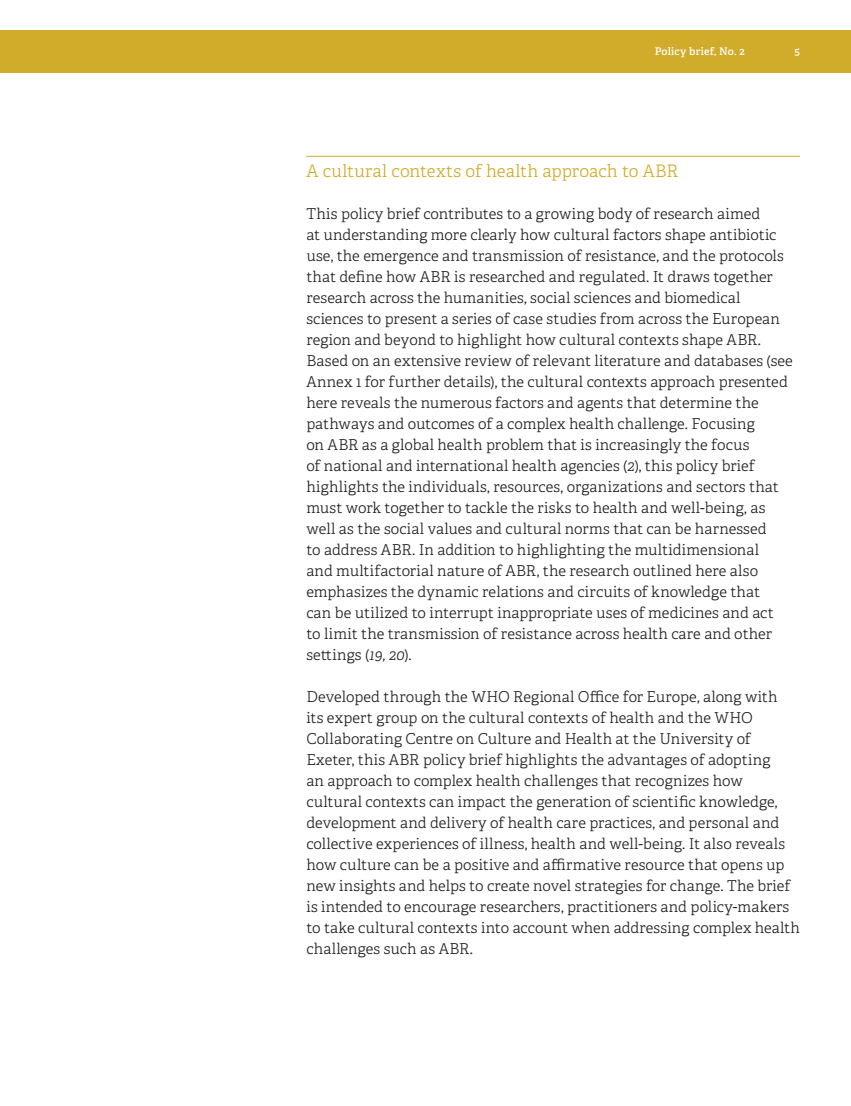
<style>
.page{position:relative;width:851px;height:1106px;background:#fff}
.page>*{position:absolute;margin:0;border:0;box-sizing:border-box;transform-origin:0 0}
.HEAD_B{font:300 17.25px "Adelle CYR";letter-spacing:.005em;color:#d1ab2a}
.BODY_TEXT{font:300 15px/21px "Adelle CYR";letter-spacing:.005em;color:#231f20}
.t1{font:600 10.5px "Adelle CYR";letter-spacing:.025em;color:#fff}
.s1{font-style:italic}
</style>
<div class="page">
<div style="left:0;top:30px;width:850px;height:42px;background:#d1ab2a"></div>
<hr style="left:306px;top:156px;width:493px;height:1px;background:#d1ab2a">
<p class="t1" style="left:654px;top:44px;width:91px">Policy brief, No. 2</p>
<p class="t1" style="left:794px;top:44px;width:7px">5</p>
<p class="HEAD_B" style="left:306px;top:159px;width:373px">A cultural contexts of health approach to ABR</p>
<p class="BODY_TEXT" style="left:306px;top:203px;width:488px">This policy brief contributes to a growing body of research aimed<br>at understanding more clearly how cultural factors shape antibiotic use, the emergence and transmission of resistance, and the protocols that define how ABR is researched and regulated. It draws together research across the humanities, social sciences and biomedical sciences to present a series of case studies from across the European region and beyond to highlight how cultural contexts shape ABR.<br>Based on an extensive review of relevant literature and databases (see Annex 1 for further details), the cultural contexts approach presented here reveals the numerous factors and agents that determine the pathways and outcomes of a complex health challenge. Focusing<br>on ABR as a global health problem that is increasingly the focus<br>of national and international health agencies (<span class="s1">2</span>), this policy brief highlights the individuals, resources, organizations and sectors that must work together to tackle the risks to health and well-being, as well as the social values and cultural norms that can be harnessed<br>to address ABR. In addition to highlighting the multidimensional<br>and multifactorial nature of ABR, the research outlined here also emphasizes the dynamic relations and circuits of knowledge that<br>can be utilized to interrupt inappropriate uses of medicines and act<br>to limit the transmission of resistance across health care and other settings (<span class="s1">19, 20</span>).</p>
<p class="BODY_TEXT" style="left:306px;top:686px;width:495px">Developed through the WHO Regional Office for Europe, along with<br>its expert group on the cultural contexts of health and the WHO Collaborating Centre on Culture and Health at the University of Exeter, this ABR policy brief highlights the advantages of adopting<br>an approach to complex health challenges that recognizes how cultural contexts can impact the generation of scientific knowledge, development and delivery of health care practices, and personal and collective experiences of illness, health and well-being. It also reveals how culture can be a positive and affirmative resource that opens up new insights and helps to create novel strategies for change. The brief is intended to encourage researchers, practitioners and policy-makers to take cultural contexts into account when addressing complex health challenges such as ABR.</p>
</div>
